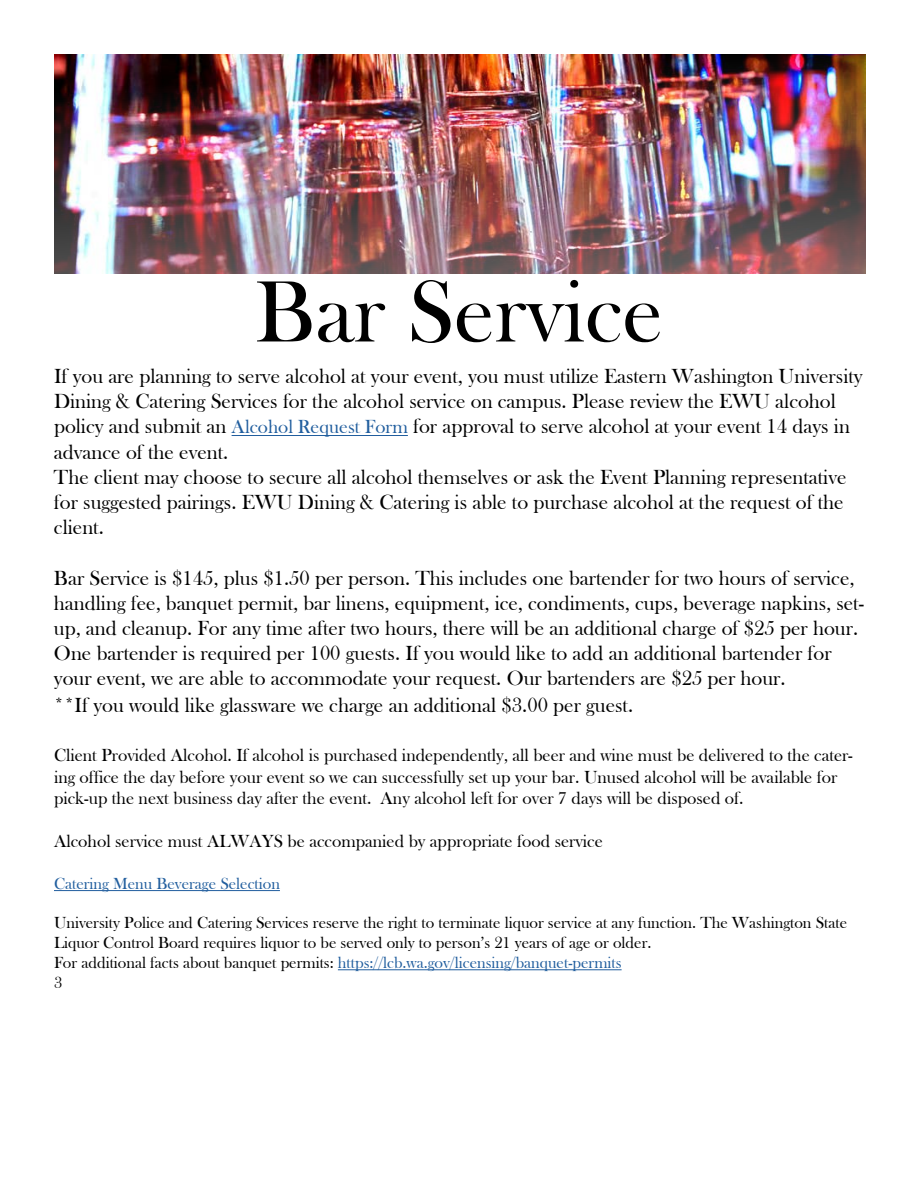
<style>
.page{position:relative;width:918px;height:1188px;background:#fff}
.page>*{position:absolute;margin:0;border:0;box-sizing:border-box;transform-origin:0 0}
.t1{font:90px "Bask Old Face";color:#000}
.t2{font:21px/25.2px "Bask Old Face";color:#000}
.t3{font:18px/21.6px "Bask Old Face";color:#000}
.t4{font:16.5px/19.8px "Bask Old Face";color:#000}
.t5{font:16.5px "Bask Old Face";color:#215e9e}
.s1{font-size:19.5px;color:#215e9e}
.s2{color:#215e9e}
</style>
<div class="page">
<hr style="left:232px;top:435px;width:176px;height:1px;background:#215e9e">
<hr style="left:54px;top:890px;width:226px;height:1px;background:#215e9e">
<hr style="left:338px;top:969px;width:284px;height:1px;background:#215e9e">
<img style="left:54px;top:55px;width:811px;height:219px">
<h1 class="t1" style="left:255px;top:262px;width:410px">Bar Service</h1>
<p class="t2" style="left:54px;top:364px;width:810px">If you are planning to serve alcohol at your event, you must utilize Eastern Washington University Dining &amp; Catering Services for the alcohol service on campus. Please review the EWU alcohol policy and submit an <span class="s1">Alcohol Request Form</span> for approval to serve alcohol at your event 14 days in advance of the event.<br>The client may choose to secure all alcohol themselves or ask the Event Planning representative for suggested pairings. EWU Dining &amp; Catering is able to purchase alcohol at the request of the client.</p>
<p class="t2" style="left:54px;top:565px;width:811px">Bar Service is $145, plus $1.50 per person. This includes one bartender for two hours of service, handling fee, banquet permit, bar linens, equipment, ice, condiments, cups, beverage napkins, set&shy;up, and cleanup. For any time after two hours, there will be an additional charge of $25 per hour.<br>One bartender is required per 100 guests. If you would like to add an additional bartender for your event, we are able to accommodate your request. Our bartenders are $25 per hour.<br>**If you would like glassware we charge an additional $3.00 per guest.</p>
<p class="t3" style="left:54px;top:745px;width:800px">Client Provided Alcohol. If alcohol is purchased independently, all beer and wine must be delivered to the cater&shy;ing office the day before your event so we can successfully set up your bar. Unused alcohol will be available for pick-up the next business day after the event. Any alcohol left for over 7 days will be disposed of.</p>
<p class="t3" style="left:54px;top:831px;width:550px">Alcohol service must ALWAYS be accompanied by appropriate food service</p>
<p class="t5" style="left:54px;top:874px;width:228px">Catering Menu Beverage Selection</p>
<p class="t4" style="left:54px;top:913px;width:795px">University Police and Catering Services reserve the right to terminate liquor service at any function. The Washington State Liquor Control Board requires liquor to be served only to person’s 21 years of age or older.<br>For additional facts about banquet permits: <span class="s2">https://lcb.wa.gov/licensing/banquet-permits<br></span>3</p>
</div>
